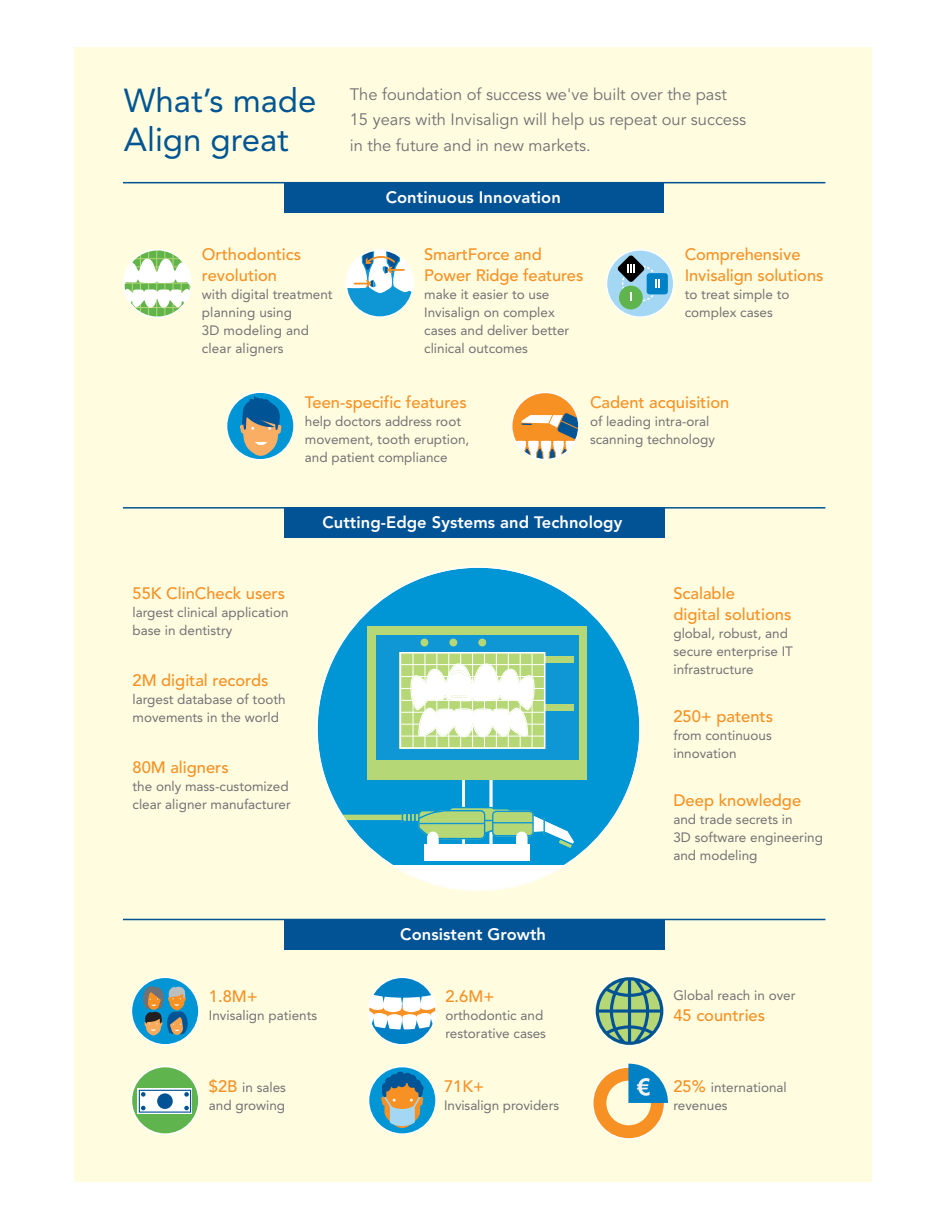
<style>
.page{position:relative;width:945px;height:1229px;background:#fff}
.page>*{position:absolute;margin:0;border:0;box-sizing:border-box;transform-origin:0 0}
.t1{font:33px/38.2px "Avenir";color:#005592}
.t2{font:500 16.5px/21px "Avenir";color:#f79124}
.t3{font:16.5px/25.5px "Avenir";color:#717074}
.t4{font:800 16.5px "Avenir";letter-spacing:.005em;color:#fff}
.t5{font:13.5px/18px "Avenir";color:#727174}
.s1{font-weight:500;font-size:16.5px;color:#f79124}
</style>
<div class="page">
<div style="left:75px;top:47px;width:797px;height:1134px;background:#fffcdf"></div>
<div style="left:284px;top:182px;width:380px;height:31px;background:#025395"></div>
<hr style="left:123px;top:182px;width:702px;height:1px;background:#005394">
<div style="left:284px;top:507px;width:380px;height:31px;background:#025395"></div>
<hr style="left:123px;top:507px;width:702px;height:1px;background:#005394">
<div style="left:284px;top:919px;width:380px;height:31px;background:#025395"></div>
<hr style="left:123px;top:918px;width:702px;height:2px;background:#005394">
<svg style="left:594px;top:975px;width:71px;height:71px"></svg>
<div style="left:131px;top:1066px;width:68px;height:68px;background:#60b44d;border-radius:50%"></div>
<div style="left:131px;top:1065px;width:69px;height:69px;border:2px solid #fff;border-radius:50%"></div>
<div style="left:137px;top:1088px;width:55px;height:26px;background:#fff"></div>
<div style="left:139px;top:1089px;width:52px;height:23px;border:1px solid #025395"></div>
<div style="left:157px;top:1093px;width:16px;height:16px;background:#025395;border-radius:50%"></div>
<svg style="left:184px;top:1092px;width:5px;height:4px"></svg>
<svg style="left:184px;top:1105px;width:5px;height:5px"></svg>
<svg style="left:141px;top:1092px;width:5px;height:4px"></svg>
<svg style="left:141px;top:1105px;width:5px;height:5px"></svg>
<div style="left:227px;top:392px;width:67px;height:68px;background:#0096d6;border-radius:50%"></div>
<div style="left:226px;top:391px;width:69px;height:69px;border:2px solid #fff;border-radius:50%"></div>
<svg style="left:240px;top:396px;width:41px;height:60px"></svg>
<div style="left:369px;top:1066px;width:67px;height:68px;background:#0096d6;border-radius:50%"></div>
<div style="left:368px;top:1065px;width:69px;height:69px;border:2px solid #fff;border-radius:50%"></div>
<svg style="left:381px;top:1073px;width:42px;height:55px"></svg>
<div style="left:382px;top:1082px;width:9px;height:9px;background:#005394;border-radius:50%"></div>
<div style="left:385px;top:1077px;width:9px;height:9px;background:#005394;border-radius:50%"></div>
<div style="left:390px;top:1079px;width:9px;height:9px;background:#005394;border-radius:50%"></div>
<div style="left:390px;top:1074px;width:9px;height:9px;background:#005394;border-radius:50%"></div>
<div style="left:396px;top:1071px;width:9px;height:9px;background:#005394;border-radius:50%"></div>
<div style="left:397px;top:1078px;width:9px;height:9px;background:#005394;border-radius:50%"></div>
<div style="left:402px;top:1072px;width:11px;height:11px;background:#005394;border-radius:50%"></div>
<div style="left:407px;top:1074px;width:9px;height:9px;background:#005394;border-radius:50%"></div>
<div style="left:408px;top:1078px;width:9px;height:9px;background:#005394;border-radius:50%"></div>
<div style="left:412px;top:1079px;width:9px;height:9px;background:#005394;border-radius:50%"></div>
<div style="left:415px;top:1083px;width:9px;height:9px;background:#005394;border-radius:50%"></div>
<svg style="left:369px;top:979px;width:66px;height:65px"></svg>
<div style="left:368px;top:976px;width:69px;height:69px;border:2px solid #fff;border-radius:50%"></div>
<div style="left:606px;top:250px;width:68px;height:67px;background:#a3d7f4;border-radius:50%"></div>
<div style="left:606px;top:249px;width:68px;height:69px;border:2px solid #fff;border-radius:50%"></div>
<div style="left:622px;top:265px;width:36px;height:37px;border:2px dashed #fff;border-radius:50%"></div>
<div style="left:619px;top:286px;width:24px;height:23px;background:#60b44d;border-radius:50%"></div>
<svg style="left:630px;top:293px;width:2px;height:8px"></svg>
<svg style="left:618px;top:255px;width:26px;height:27px"></svg>
<div style="left:647px;top:273px;width:21px;height:21px;background:#0081c6;border-radius:3px"></div>
<svg style="left:655px;top:279px;width:5px;height:9px"></svg>
<div style="left:346px;top:250px;width:67px;height:67px;background:#0f96d4;border-radius:34px"></div>
<svg style="left:348px;top:252px;width:64px;height:42px"></svg>
<div style="left:345px;top:249px;width:69px;height:69px;border:2px solid #fff;border-radius:50%"></div>
<div style="left:512px;top:392px;width:67px;height:67px;background:#f79124;border-radius:50%"></div>
<svg style="left:514px;top:412px;width:63px;height:47px"></svg>
<div style="left:511px;top:391px;width:69px;height:69px;border:2px solid #fff;border-radius:50%"></div>
<svg style="left:125px;top:251px;width:64px;height:65px;background:#d1e8c2"></svg>
<div style="left:123px;top:249px;width:69px;height:69px;border:2px solid #fff;border-radius:50%"></div>
<div style="left:316px;top:566px;width:325px;height:325px;background:#0096d6;border:2px solid #fff;border-radius:50%"></div>
<div style="left:462px;top:768px;width:30px;height:86px;border:3px solid #fff"></div>
<svg style="left:382px;top:859px;width:193px;height:31px"></svg>
<div style="left:368px;top:626px;width:219px;height:154px;background:#b6d776"></div>
<div style="left:376px;top:635px;width:202px;height:124px;background:#0f96d4"></div>
<div style="left:425px;top:844px;width:105px;height:17px;background:#fff"></div>
<div style="left:493px;top:811px;width:40px;height:24px;background:#b6d776;border-radius:4px"></div>
<div style="left:492px;top:810px;width:42px;height:26px;border:1px solid #0f96d4;border-radius:4px"></div>
<hr style="left:493px;top:822px;width:40px;height:1px;background:#0f96d4">
<svg style="left:533px;top:815px;width:41px;height:32px"></svg>
<svg style="left:336px;top:806px;width:191px;height:40px"></svg>
<div style="left:540px;top:656px;width:34px;height:7px;background:#b6d776"></div>
<div style="left:540px;top:704px;width:34px;height:6px;background:#b6d776"></div>
<div style="left:478px;top:638px;width:8px;height:8px;background:#b6d776;border-radius:50%"></div>
<div style="left:449px;top:638px;width:8px;height:8px;background:#b6d776;border-radius:50%"></div>
<div style="left:420px;top:638px;width:8px;height:8px;background:#b6d776;border-radius:50%"></div>
<div style="left:400px;top:652px;width:146px;height:97px;border:2px solid #fff"></div>
<svg style="left:401px;top:653px;width:143px;height:94px;background:#ddecbf"></svg>
<div style="left:131px;top:977px;width:68px;height:67px;background:#0096d6;border-radius:50%"></div>
<div style="left:131px;top:976px;width:69px;height:69px;border:2px solid #fff;border-radius:50%"></div>
<svg style="left:140px;top:984px;width:51px;height:51px"></svg>
<svg style="left:592px;top:1063px;width:76px;height:76px"></svg>
<h1 class="t1" style="left:124px;top:82px;width:194px">What’s made<br>Align great</h1>
<p class="t3" style="left:350px;top:82px;width:398px">The foundation of success we've built over the past<br>15 years with Invisalign will help us repeat our success in the future and in new markets.</p>
<p class="t2" style="left:202px;top:244px;width:101px">Orthodontics revolution</p>
<p class="t5" style="left:202px;top:285px;width:132px">with digital treatment planning using<br>3D modeling and clear aligners</p>
<p class="t4" style="left:386px;top:187px;width:177px">Continuous Innovation</p>
<p class="t2" style="left:424px;top:244px;width:161px">SmartForce and<br>Power Ridge features</p>
<p class="t5" style="left:424px;top:285px;width:147px">make it easier to use<br>Invisalign on complex cases and deliver better clinical outcomes</p>
<p class="t2" style="left:685px;top:244px;width:140px">Comprehensive<br>Invisalign solutions</p>
<p class="t5" style="left:685px;top:285px;width:106px">to treat simple to complex cases</p>
<p class="t2" style="left:305px;top:392px;width:163px">Teen-specific features</p>
<p class="t5" style="left:305px;top:412px;width:166px">help doctors address root movement, tooth eruption, and patient compliance</p>
<p class="t2" style="left:590px;top:392px;width:141px">Cadent acquisition</p>
<p class="t5" style="left:590px;top:412px;width:126px">of leading intra-oral scanning technology</p>
<p class="t4" style="left:323px;top:512px;width:301px">Cutting-Edge Systems and Technology</p>
<p class="t2" style="left:133px;top:583px;width:154px">55K ClinCheck users</p>
<p class="t5" style="left:133px;top:603px;width:158px">largest clinical application base in dentistry</p>
<p class="t2" style="left:133px;top:670px;width:137px">2M digital records</p>
<p class="t5" style="left:133px;top:690px;width:155px">largest database of tooth movements in the world</p>
<p class="t2" style="left:133px;top:757px;width:98px">80M aligners</p>
<p class="t5" style="left:133px;top:777px;width:160px">the only mass-customized clear aligner manufacturer</p>
<p class="t2" style="left:673px;top:583px;width:119px">Scalable<br>digital solutions</p>
<p class="t5" style="left:673px;top:624px;width:121px">global, robust, and secure enterprise IT infrastructure</p>
<p class="t2" style="left:673px;top:706px;width:101px">250+ patents</p>
<p class="t5" style="left:673px;top:726px;width:100px">from continuous innovation</p>
<p class="t2" style="left:673px;top:790px;width:129px">Deep knowledge</p>
<p class="t5" style="left:673px;top:810px;width:151px">and trade secrets in<br>3D software engineering and modeling</p>
<p class="t4" style="left:400px;top:924px;width:147px">Consistent Growth</p>
<p class="t2" style="left:209px;top:986px;width:50px">1.8M+</p>
<p class="t5" style="left:209px;top:1006px;width:110px">Invisalign patients</p>
<p class="t2" style="left:445px;top:986px;width:50px">2.6M+</p>
<p class="t5" style="left:445px;top:1006px;width:102px">orthodontic and restorative cases</p>
<p class="t5" style="left:673px;top:986px;width:124px">Global reach in over</p>
<p class="t2" style="left:673px;top:1005px;width:93px">45 countries</p>
<p class="t5" style="left:209px;top:1078px;width:79px"><span class="s1">$2B</span> in sales and growing</p>
<p class="t2" style="left:444px;top:1076px;width:42px">71K+</p>
<p class="t5" style="left:444px;top:1096px;width:117px">Invisalign providers</p>
<p class="t5" style="left:673px;top:1078px;width:115px"><span class="s1">25%</span> international revenues</p>
</div>
